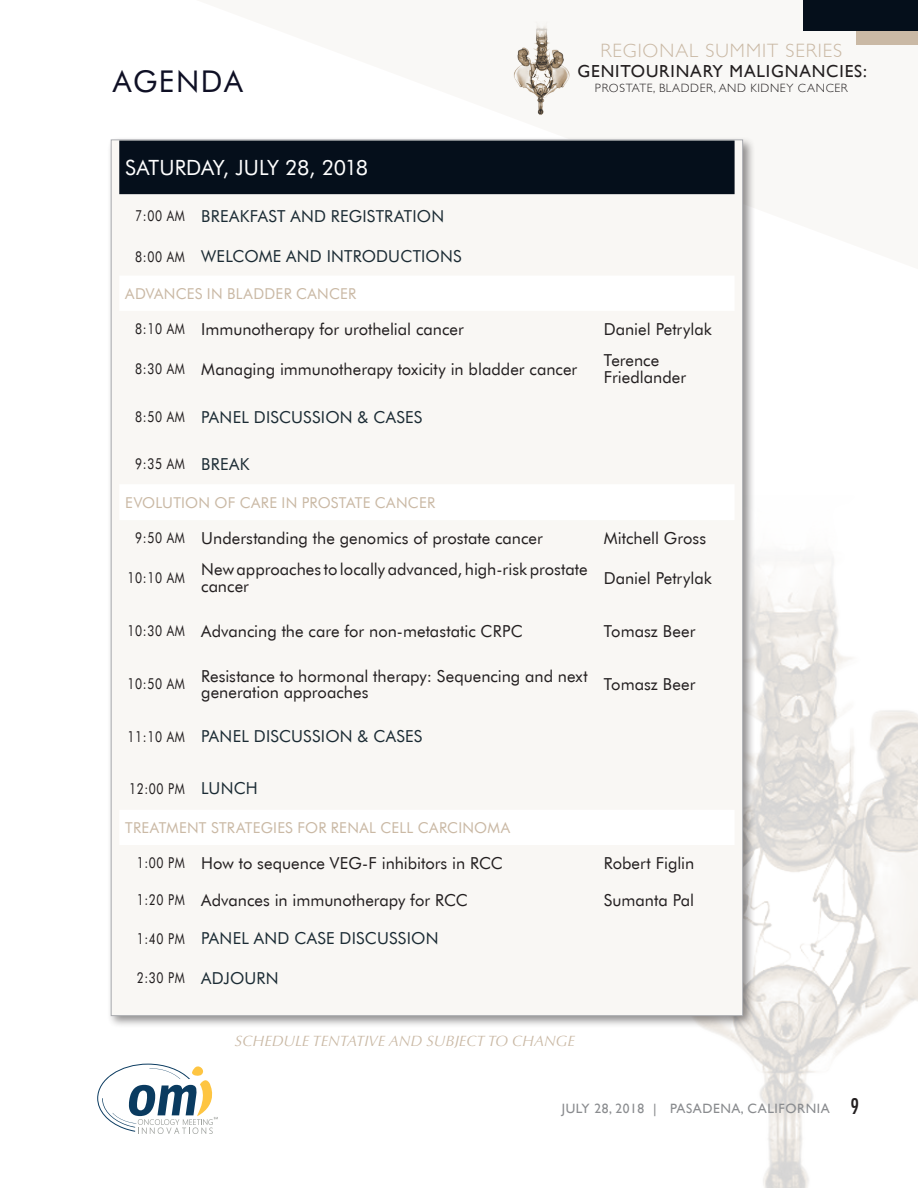
<style>
.page{position:relative;width:918px;height:1188px;background:#fff}
.page>*{position:absolute;margin:0;border:0;box-sizing:border-box;transform-origin:0 0}
.t1{font:30px "Futura BT";letter-spacing:.05em;color:#0f1025}
.t2{font:21px "Futura BT";letter-spacing:-.015em;color:#fff}
.t3{font:300 19.35px "Gill Sans";letter-spacing:.05em;color:#cab9a5}
.t4{font:17.4px "Gill Sans";letter-spacing:.05em;color:#231f20}
.t5{font:16.5px/16.8px "Futura BT";color:#231f20}
.t6{font:16.5px "Futura BT";letter-spacing:.01em;color:#1b2b34}
.t7{font:15px "Futura BT";letter-spacing:.015em;color:#cab9a5}
.t8{font:15px "Futura BT";letter-spacing:.05em;color:#231f20;scale:.8 1}
.t9{font:italic 15px "Optima";color:#cab9a5}
.t10{font:13.5px "Gill Sans";letter-spacing:.04em;color:#8a8c8f}
.t11{font:300 12px "Gill Sans";letter-spacing:.05em;color:#231f20}
.s1{font-size:15px;color:#231f20}
.s2{font-size:15px}
.s3{font-size:16.5px;color:#1b2b34}
.s4{font-family:"Futura";font-weight:500;font-stretch:condensed;font-size:21px;color:#231f20}
</style>
<div class="page">
<img style="left:704px;top:557px;width:214px;height:631px">
<div style="left:856px;top:18px;width:62px;height:27px;background:#cab9a5"></div>
<div style="left:803px;top:0;width:115px;height:31px;background:#050f1b"></div>
<img style="left:513px;top:21px;width:57px;height:95px">
<div style="left:107px;top:136px;width:648px;height:892px;background:#231f20;opacity:.5"></div>
<div style="left:111px;top:140px;width:632px;height:876px;background:#f9f7f4"></div>
<div style="left:119px;top:141px;width:616px;height:53px;background:#050f1b"></div>
<svg style="left:120px;top:276px;width:614px;height:569px"></svg>
<svg style="left:97px;top:1063px;width:121px;height:71px"></svg>
<h1 class="t1" style="left:113px;top:64px;width:132px">AGENDA</h1>
<p class="t3" style="left:600px;top:36px;width:243px">REGIONAL SUMMIT SERIES</p>
<p class="t4" style="left:578px;top:61px;width:291px">GENITOURINARY MALIGNANCIES:</p>
<p class="t11" style="left:595px;top:78px;width:254px">PROSTATE, BLADDER, AND KIDNEY CANCER</p>
<p class="t2" style="left:125px;top:155px;width:244px">SATURDAY, JULY 28, 2018</p>
<p class="t6" style="left:135px;top:206px;width:310px"><span class="s1">7:00 AM</span> BREAKFAST AND REGISTRATION</p>
<p class="t6" style="left:135px;top:246px;width:328px"><span class="s1">8:00 AM</span> WELCOME AND INTRODUCTIONS</p>
<p class="t7" style="left:125px;top:284px;width:233px">ADVANCES IN BLADDER CANCER</p>
<p class="t5" style="left:135px;top:320px;width:330px"><span class="s2">8:10 AM</span> Immunotherapy for urothelial cancer</p>
<p class="t5" style="left:604px;top:320px;width:110px">Daniel Petrylak</p>
<p class="t5" style="left:135px;top:360px;width:444px"><span class="s2">8:30 AM</span> Managing immunotherapy toxicity in bladder cancer</p>
<p class="t5" style="left:604px;top:352px;width:84px">Terence<br>Friedlander</p>
<p class="t6" style="left:135px;top:407px;width:289px"><span class="s1">8:50 AM</span> PANEL DISCUSSION &amp; CASES</p>
<p class="t8" style="left:135px;top:455px;width:144px">9:35 AM <span class="s3">BREAK</span></p>
<p class="t7" style="left:125px;top:493px;width:311px">EVOLUTION OF CARE IN PROSTATE CANCER</p>
<p class="t5" style="left:135px;top:530px;width:409px"><span class="s2">9:50 AM</span> Understanding the genomics of prostate cancer</p>
<p class="t5" style="left:604px;top:530px;width:104px">Mitchell Gross</p>
<p class="t8" style="left:128px;top:569px;width:73px">10:10 AM</p>
<p class="t5" style="left:201px;top:561px;width:388px">New approaches to locally advanced, high-risk prostate cancer</p>
<p class="t5" style="left:604px;top:569px;width:110px">Daniel Petrylak</p>
<p class="t5" style="left:128px;top:622px;width:397px"><span class="s2">10:30 AM</span> Advancing the care for non-metastatic CRPC</p>
<p class="t5" style="left:604px;top:622px;width:93px">Tomasz Beer</p>
<p class="t8" style="left:128px;top:675px;width:73px">10:50 AM</p>
<p class="t5" style="left:201px;top:667px;width:388px">Resistance to hormonal therapy: Sequencing and next generation approaches</p>
<p class="t5" style="left:604px;top:676px;width:93px">Tomasz Beer</p>
<p class="t6" style="left:128px;top:727px;width:296px"><span class="s1">11:10 AM</span> PANEL DISCUSSION &amp; CASES</p>
<p class="t8" style="left:129px;top:779px;width:163px">12:00 PM <span class="s3">LUNCH</span></p>
<p class="t7" style="left:125px;top:819px;width:387px">TREATMENT STRATEGIES FOR RENAL CELL CARCINOMA</p>
<p class="t5" style="left:137px;top:855px;width:368px"><span class="s2">1:00 PM</span> How to sequence VEG-F inhibitors in RCC</p>
<p class="t5" style="left:604px;top:855px;width:92px">Robert Figlin</p>
<p class="t5" style="left:137px;top:891px;width:333px"><span class="s2">1:20 PM</span> Advances in immunotherapy for RCC</p>
<p class="t5" style="left:604px;top:891px;width:92px">Sumanta Pal</p>
<p class="t6" style="left:137px;top:928px;width:303px"><span class="s1">1:40 PM</span> PANEL AND CASE DISCUSSION</p>
<p class="t6" style="left:137px;top:968px;width:143px"><span class="s1">2:30 PM</span> ADJOURN</p>
<p class="t9" style="left:235px;top:1032px;width:342px">SCHEDULE TENTATIVE AND SUBJECT TO CHANGE</p>
<p class="t10" style="left:562px;top:1100px;width:299px">JULY 28, 2018 | PASADENA, CALIFORNIA <span class="s4">9</span></p>
</div>
